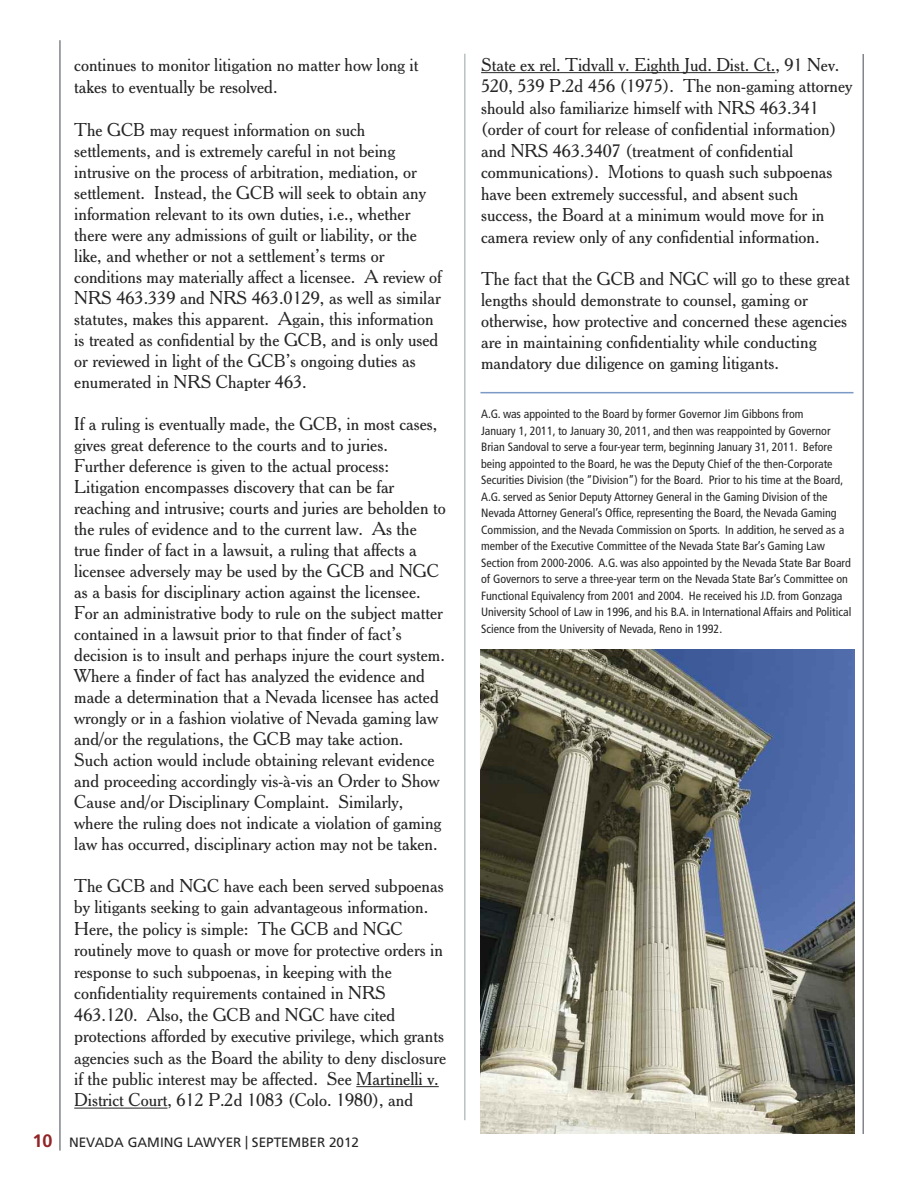
<style>
.page{position:relative;width:918px;height:1188px;background:#fff}
.page>*{position:absolute;margin:0;border:0;box-sizing:border-box;transform-origin:0 0}
.t1{font:18px/21px "Cheltenham BT";color:#272627}
.t2{font:13.5px "Frutiger";color:#272627}
.t3{font:condensed 12px/16.5px "Frutiger";color:#272627}
.s1{font-weight:700;font-size:18px;color:#912427}
</style>
<div class="page">
<hr style="left:59px;top:40px;width:2px;height:1111px;background:#82858b">
<hr style="left:356px;top:1086px;width:83px;height:1px;background:#272627">
<hr style="left:74px;top:1108px;width:93px;height:1px;background:#272627">
<hr style="left:481px;top:72px;width:294px;height:1px;background:#272627">
<hr style="left:464px;top:54px;width:1px;height:1066px;background:#9aa2a9">
<hr style="left:480px;top:392px;width:374px;height:1px;background:#7b9bc6">
<img style="left:481px;top:650px;width:374px;height:484px">
<hr style="left:862px;top:54px;width:2px;height:1080px;background:#82858b">
<p class="t1" style="left:74px;top:54px;width:346px;line-height:21.8px">continues to monitor litigation no matter how long it takes to eventually be resolved.</p>
<p class="t1" style="left:74px;top:119px;width:369px">The GCB may request information on such settlements, and is extremely careful in not being intrusive on the process of arbitration, mediation, or settlement. Instead, the GCB will seek to obtain any information relevant to its own duties, i.e., whether there were any admissions of guilt or liability, or the like, and whether or not a settlement’s terms or conditions may materially affect a licensee. A review of NRS 463.339 and NRS 463.0129, as well as similar statutes, makes this apparent. Again, this information is treated as confidential by the GCB, and is only used or reviewed in light of the GCB’s ongoing duties as enumerated in NRS Chapter 463.</p>
<p class="t1" style="left:74px;top:413px;width:373px">If a ruling is eventually made, the GCB, in most cases, gives great deference to the courts and to juries.<br>Further deference is given to the actual process:<br>Litigation encompasses discovery that can be far reaching and intrusive; courts and juries are beholden to the rules of evidence and to the current law. As the true finder of fact in a lawsuit, a ruling that affects a licensee adversely may be used by the GCB and NGC as a basis for disciplinary action against the licensee.<br>For an administrative body to rule on the subject matter contained in a lawsuit prior to that finder of fact’s decision is to insult and perhaps injure the court system.<br>Where a finder of fact has analyzed the evidence and made a determination that a Nevada licensee has acted wrongly or in a fashion violative of Nevada gaming law and/or the regulations, the GCB may take action.<br>Such action would include obtaining relevant evidence and proceeding accordingly vis-à-vis an Order to Show Cause and/or Disciplinary Complaint. Similarly, where the ruling does not indicate a violation of gaming law has occurred, disciplinary action may not be taken.</p>
<p class="t1" style="left:74px;top:875px;width:374px;line-height:21.5px">The GCB and NGC have each been served subpoenas by litigants seeking to gain advantageous information.<br>Here, the policy is simple: The GCB and NGC routinely move to quash or move for protective orders in response to such subpoenas, in keeping with the confidentiality requirements contained in NRS 463.120. Also, the GCB and NGC have cited protections afforded by executive privilege, which grants agencies such as the Board the ability to deny disclosure if the public interest may be affected. See Martinelli v.<br>District Court, 612 P.2d 1083 (Colo. 1980), and</p>
<p class="t2" style="left:32px;top:1137px;width:328px"><span class="s1">10</span> NEVADA GAMING LAWYER | SEPTEMBER 2012</p>
<p class="t1" style="left:481px;top:54px;width:373px;line-height:21.5px">State ex rel. Tidvall v. Eighth Jud. Dist. Ct., 91 Nev.<br>520, 539 P.2d 456 (1975). The non-gaming attorney should also familiarize himself with NRS 463.341 (order of court for release of confidential information) and NRS 463.3407 (treatment of confidential communications). Motions to quash such subpoenas have been extremely successful, and absent such success, the Board at a minimum would move for in camera review only of any confidential information.</p>
<p class="t1" style="left:481px;top:268px;width:370px">The fact that the GCB and NGC will go to these great lengths should demonstrate to counsel, gaming or otherwise, how protective and concerned these agencies are in maintaining confidentiality while conducting mandatory due diligence on gaming litigants.</p>
<p class="t3" style="left:481px;top:407px;width:372px">A.G. was appointed to the Board by former Governor Jim Gibbons from<br>January 1, 2011, to January 30, 2011, and then was reappointed by Governor Brian Sandoval to serve a four-year term, beginning January 31, 2011. Before being appointed to the Board, he was the Deputy Chief of the then-Corporate Securities Division (the “Division”) for the Board. Prior to his time at the Board, A.G. served as Senior Deputy Attorney General in the Gaming Division of the Nevada Attorney General’s Office, representing the Board, the Nevada Gaming Commission, and the Nevada Commission on Sports. In addition, he served as a member of the Executive Committee of the Nevada State Bar’s Gaming Law Section from 2000-2006. A.G. was also appointed by the Nevada State Bar Board of Governors to serve a three-year term on the Nevada State Bar’s Committee on Functional Equivalency from 2001 and 2004. He received his J.D. from Gonzaga University School of Law in 1996, and his B.A. in International Affairs and Political Science from the University of Nevada, Reno in 1992.</p>
</div>
